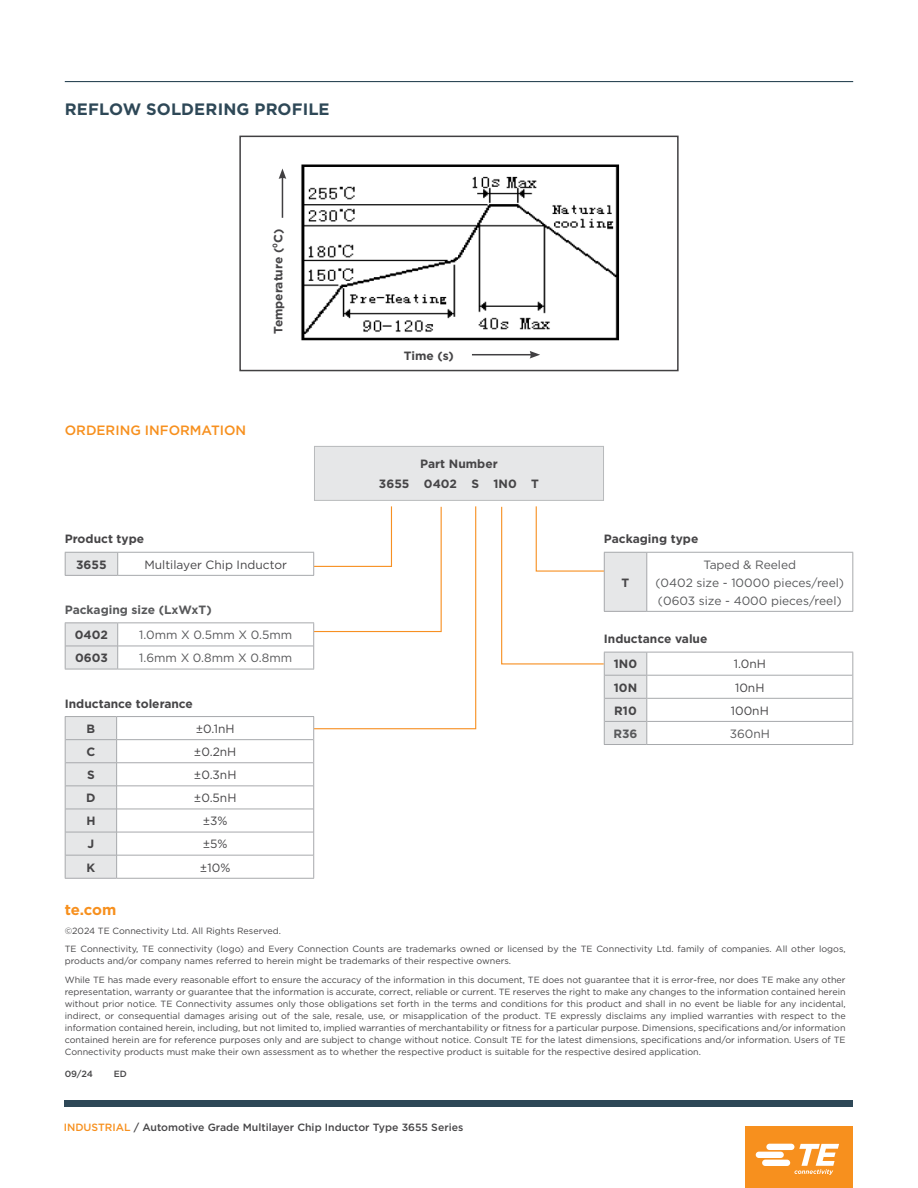
<style>
.page{position:relative;width:918px;height:1188px;background:#fff}
.page>*{position:absolute;margin:0;border:0;box-sizing:border-box;transform-origin:0 0}
.PS_Product_Name{font:700 16.5px "Gotham";letter-spacing:.01em;color:#2e4857}
.t1{font:700 15px "Gotham";color:#f7901e}
.PS_Body_Copy_Subhead{font:500 13.5px "Gotham";color:#f7901e}
.PS_Body_Copy{font:12px/18px "Gotham";color:#58595b;text-align:center}
.PS_Body_Copy-2{font:12px "Gotham";color:#464547}
.OID_Part_Number{font:700 12px "Gotham";color:#464547}
.PS_Body_Copy_Bold{font:700 12px "Gotham";color:#464547}
.PS_Body_Copy_Bold-2{font:700 12px "Gotham";color:#58595b}
.PS_Body_Copy-3{font:700 12px "Gotham";color:#464547}
.OID_Part_Number-2{font:700 12px "Gotham";color:#58595b}
.t2{font:500 10.5px "Gotham";color:#464547}
.t3{font:9px/12px "Gotham";color:#464547}
.t4{font:500 9px "Gotham";color:#464547}
.s1{color:#f7901e}
</style>
<div class="page">
<div style="left:745px;top:1126px;width:108px;height:62px;background:#f7901e"></div>
<svg style="left:756px;top:1144px;width:83px;height:31px"></svg>
<div style="left:65px;top:1101px;width:788px;height:6px;background:#2e4857"></div>
<hr style="left:65px;top:81px;width:788px;height:1px;background:#2e4857">
<div style="left:314px;top:446px;width:290px;height:54px;background:#e6e7e8"></div>
<div style="left:314px;top:446px;width:290px;height:55px;border:1px solid #b8babc"></div>
<div style="left:65px;top:552px;width:53px;height:23px;background:#e6e7e8"></div>
<hr style="left:65px;top:552px;width:53px;height:1px;background:#a7a9ac">
<svg style="left:65px;top:553px;width:1px;height:22px"></svg>
<hr style="left:65px;top:575px;width:53px;height:1px;background:#a7a9ac">
<hr style="left:118px;top:575px;width:196px;height:1px;background:#a7a9ac">
<hr style="left:118px;top:552px;width:196px;height:1px;background:#a7a9ac">
<svg style="left:117px;top:553px;width:1px;height:22px"></svg>
<hr style="left:65px;top:622px;width:53px;height:1px;background:#a7a9ac">
<hr style="left:118px;top:622px;width:196px;height:1px;background:#a7a9ac">
<hr style="left:65px;top:669px;width:53px;height:1px;background:#a7a9ac">
<hr style="left:118px;top:646px;width:195px;height:1px;background:#a7a9ac">
<hr style="left:118px;top:669px;width:196px;height:1px;background:#a7a9ac">
<svg style="left:65px;top:623px;width:53px;height:46px"></svg>
<hr style="left:65px;top:716px;width:52px;height:1px;background:#a7a9ac">
<hr style="left:65px;top:878px;width:52px;height:1px;background:#a7a9ac">
<hr style="left:117px;top:739px;width:196px;height:1px;background:#a7a9ac">
<hr style="left:117px;top:762px;width:196px;height:1px;background:#a7a9ac">
<hr style="left:117px;top:785px;width:196px;height:1px;background:#a7a9ac">
<hr style="left:117px;top:809px;width:196px;height:1px;background:#a7a9ac">
<hr style="left:117px;top:716px;width:197px;height:1px;background:#a7a9ac">
<svg style="left:65px;top:717px;width:52px;height:161px"></svg>
<hr style="left:117px;top:832px;width:196px;height:1px;background:#a7a9ac">
<hr style="left:117px;top:855px;width:196px;height:1px;background:#a7a9ac">
<hr style="left:117px;top:878px;width:197px;height:1px;background:#a7a9ac">
<hr style="left:647px;top:552px;width:206px;height:1px;background:#a7a9ac">
<hr style="left:852px;top:553px;width:1px;height:58px;background:#a7a9ac">
<hr style="left:647px;top:611px;width:206px;height:1px;background:#a7a9ac">
<hr style="left:647px;top:675px;width:205px;height:1px;background:#a7a9ac">
<hr style="left:647px;top:652px;width:206px;height:1px;background:#a7a9ac">
<svg style="left:852px;top:652px;width:1px;height:92px"></svg>
<hr style="left:647px;top:698px;width:205px;height:1px;background:#a7a9ac">
<hr style="left:647px;top:721px;width:205px;height:1px;background:#a7a9ac">
<hr style="left:647px;top:744px;width:206px;height:1px;background:#a7a9ac">
<svg style="left:313px;top:506px;width:164px;height:372px"></svg>
<svg style="left:501px;top:506px;width:146px;height:239px"></svg>
<img style="left:301px;top:164px;width:319px;height:177px">
<div style="left:239px;top:136px;width:440px;height:235px;border:2px solid #414042"></div>
<hr style="left:472px;top:354px;width:60px;height:1px;background:#414042">
<svg style="left:530px;top:351px;width:10px;height:8px"></svg>
<hr style="left:282px;top:177px;width:1px;height:41px;background:#414042">
<svg style="left:279px;top:168px;width:7px;height:11px"></svg>
<p class="PS_Product_Name" style="left:65px;top:99px;width:266px">REFLOW SOLDERING PROFILE</p>
<p class="OID_Part_Number" style="left:270px;top:334px;width:107px;rotate:-90deg">Temperature (⁰C)</p>
<p class="PS_Body_Copy_Subhead" style="left:65px;top:421px;width:183px">ORDERING INFORMATION</p>
<p class="PS_Body_Copy_Bold" style="left:65px;top:531px;width:81px">Product type</p>
<p class="OID_Part_Number" style="left:76px;top:556px;width:32px">3655</p>
<p class="PS_Body_Copy-2" style="left:144px;top:557px;width:144px">Multilayer Chip Inductor</p>
<p class="PS_Body_Copy_Bold-2" style="left:65px;top:602px;width:148px">Packaging size (LxWxT)</p>
<p class="PS_Body_Copy-3" style="left:75px;top:627px;width:35px">0402</p>
<p class="PS_Body_Copy" style="left:139px;top:626px;width:155px">1.0mm X 0.5mm X 0.5mm</p>
<p class="PS_Body_Copy-3" style="left:75px;top:650px;width:34px">0603</p>
<p class="PS_Body_Copy" style="left:139px;top:649px;width:154px">1.6mm X 0.8mm X 0.8mm</p>
<p class="PS_Body_Copy_Bold" style="left:65px;top:695px;width:130px">Inductance tolerance</p>
<p class="OID_Part_Number" style="left:87px;top:721px;width:10px">B</p>
<p class="PS_Body_Copy-2" style="left:196px;top:721px;width:40px">±0.1nH</p>
<p class="OID_Part_Number" style="left:86px;top:744px;width:10px">C</p>
<p class="PS_Body_Copy-2" style="left:194px;top:744px;width:44px">±0.2nH</p>
<p class="OID_Part_Number" style="left:87px;top:767px;width:9px">S</p>
<p class="PS_Body_Copy-2" style="left:194px;top:767px;width:44px">±0.3nH</p>
<p class="OID_Part_Number" style="left:86px;top:790px;width:11px">D</p>
<p class="PS_Body_Copy-2" style="left:194px;top:790px;width:44px">±0.5nH</p>
<p class="OID_Part_Number" style="left:86px;top:813px;width:11px">H</p>
<p class="PS_Body_Copy-2" style="left:203px;top:813px;width:26px">±3%</p>
<p class="OID_Part_Number" style="left:88px;top:836px;width:8px">J</p>
<p class="PS_Body_Copy-2" style="left:203px;top:836px;width:26px">±5%</p>
<p class="OID_Part_Number" style="left:87px;top:859px;width:10px">K</p>
<p class="PS_Body_Copy-2" style="left:200px;top:860px;width:32px">±10%</p>
<p class="OID_Part_Number" style="left:404px;top:347px;width:51px">Time (s)</p>
<p class="OID_Part_Number" style="left:420px;top:456px;width:79px">Part Number</p>
<p class="OID_Part_Number" style="left:379px;top:476px;width:162px">3655 0402 S 1N0 T</p>
<p class="PS_Body_Copy_Bold" style="left:604px;top:531px;width:96px">Packaging type</p>
<p class="OID_Part_Number" style="left:622px;top:574px;width:9px">T</p>
<p class="PS_Body_Copy" style="left:655px;top:555px;width:190px">Taped &amp; Reeled<br>(0402 size - 10000 pieces/reel) (0603 size - 4000 pieces/reel)</p>
<p class="PS_Body_Copy_Bold" style="left:604px;top:631px;width:105px">Inductance value</p>
<p class="OID_Part_Number" style="left:614px;top:656px;width:25px">1N0</p>
<p class="PS_Body_Copy-2" style="left:734px;top:657px;width:34px">1.0nH</p>
<p class="OID_Part_Number" style="left:614px;top:679px;width:25px">10N</p>
<p class="PS_Body_Copy-2" style="left:735px;top:680px;width:31px">10nH</p>
<p class="OID_Part_Number" style="left:614px;top:702px;width:24px">R10</p>
<p class="PS_Body_Copy-2" style="left:731px;top:703px;width:39px">100nH</p>
<p class="OID_Part_Number-2" style="left:613px;top:726px;width:26px">R36</p>
<p class="PS_Body_Copy" style="left:730px;top:724px;width:42px">360nH</p>
<h2 class="t1" style="left:65px;top:900px;width:53px">te.com</h2>
<p class="t3" style="left:65px;top:921px;width:782px;line-height:18.5px">©2024 TE Connectivity Ltd. All Rights Reserved.<br>TE Connectivity, TE connectivity (logo) and Every Connection Counts are trademarks owned or licensed by the TE Connectivity Ltd. family of companies. All other logos,</p>
<p class="t3" style="left:65px;top:951px;width:782px;line-height:18.8px">products and/or company names referred to herein might be trademarks of their respective owners.<br>While TE has made every reasonable effort to ensure the accuracy of the information in this document, TE does not guarantee that it is error-free, nor does TE make any other</p>
<p class="t3" style="left:65px;top:986px;width:782px;text-align:justify">representation, warranty or guarantee that the information is accurate, correct, reliable or current. TE reserves the right to make any changes to the information contained herein without prior notice. TE Connectivity assumes only those obligations set forth in the terms and conditions for this product and shall in no event be liable for any incidental, indirect, or consequential damages arising out of the sale, resale, use, or misapplication of the product. TE expressly disclaims any implied warranties with respect to the information contained herein, including, but not limited to, implied warranties of merchantability or fitness for a particular purpose. Dimensions, specifications and/or information contained herein are for reference purposes only and are subject to change without notice. Consult TE for the latest dimensions, specifications and/or information. Users of TE Connectivity products must make their own assessment as to whether the respective product is suitable for the respective desired application.</p>
<p class="t4" style="left:65px;top:1068px;width:30px">09/24</p>
<p class="t4" style="left:114px;top:1068px;width:15px">ED</p>
<p class="t2" style="left:64px;top:1120px;width:401px"><span class="s1">INDUSTRIAL</span> / Automotive Grade Multilayer Chip Inductor Type 3655 Series</p>
</div>
